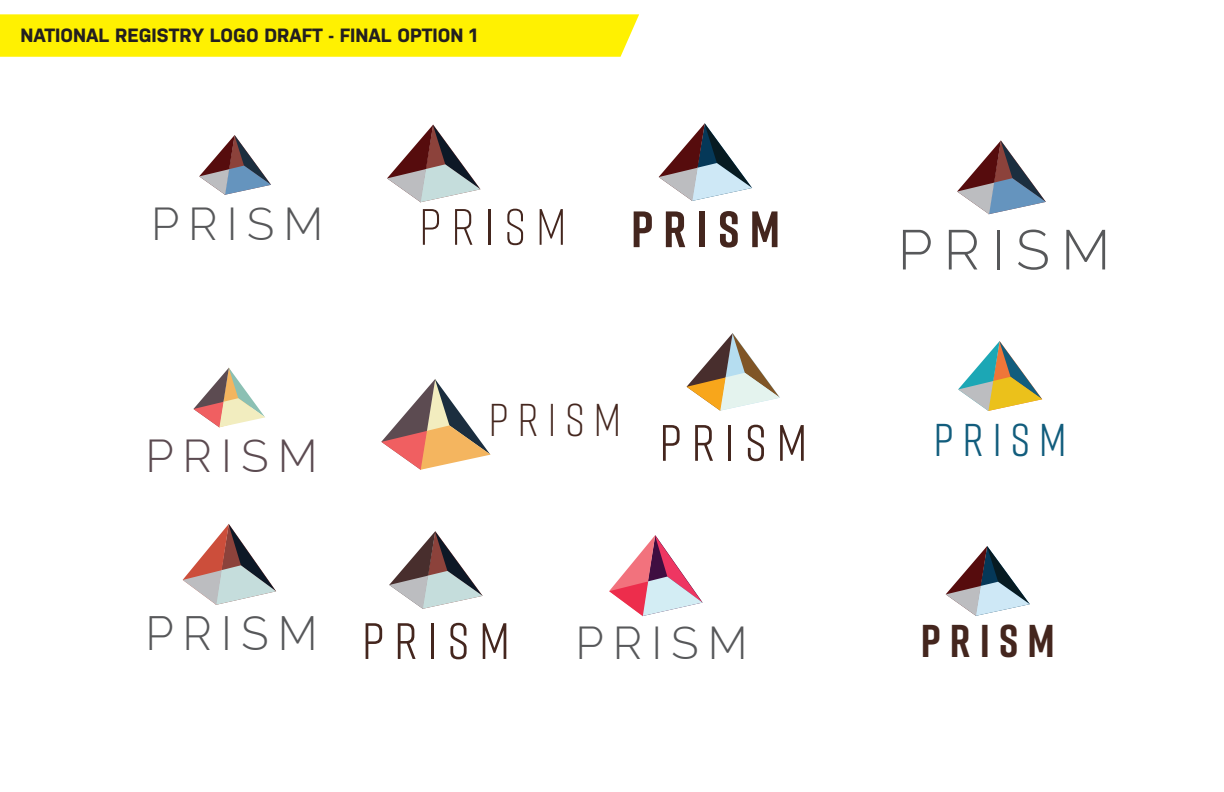
<style>
.page{position:relative;width:1224px;height:792px;background:#fff}
.page>*{position:absolute;margin:0;border:0;box-sizing:border-box;transform-origin:0 0}
.t1{font:300 55.8px "Raleway";letter-spacing:.2em;color:#57585a}
.t2{font:51px "Rift";letter-spacing:.2em;color:#44261e}
.t3{font:300 51px "Rift";letter-spacing:.2em;color:#44261e}
.t4{font:700 51px "Rift";letter-spacing:.2em;color:#44261e}
.t5{font:300 47.1px "Raleway";letter-spacing:.2em;color:#57585a;scale:.96 1}
.t6{font:300 45.9px "Rift";letter-spacing:.2em;color:#44261e}
.t7{font:45.9px "Rift";letter-spacing:.2em;color:#125d7d}
.t8{font:700 45.9px "Rift";letter-spacing:.2em;color:#44261e}
.t9{font:300 45.2px "Raleway";letter-spacing:.2em;color:#57585a}
.t10{font:300 45.2px "Raleway";letter-spacing:.2em;color:#5c4b51}
.t11{font:700 19.2px "Nudista";color:#231f20}
</style>
<div class="page">
<svg style="left:957px;top:140px;width:89px;height:74px"></svg>
<svg style="left:199px;top:135px;width:72px;height:60px"></svg>
<svg style="left:193px;top:368px;width:72px;height:59px"></svg>
<svg style="left:183px;top:524px;width:93px;height:81px"></svg>
<svg style="left:381px;top:379px;width:110px;height:91px"></svg>
<svg style="left:387px;top:125px;width:94px;height:77px"></svg>
<svg style="left:389px;top:531px;width:94px;height:78px"></svg>
<svg style="left:659px;top:123px;width:93px;height:78px"></svg>
<svg style="left:609px;top:535px;width:94px;height:81px"></svg>
<svg style="left:687px;top:333px;width:93px;height:78px"></svg>
<div style="left:0;top:14px;width:639px;height:43px;background:#fff101"></div>
<svg style="left:958px;top:341px;width:84px;height:70px"></svg>
<svg style="left:946px;top:546px;width:84px;height:70px"></svg>
<p class="t11" style="left:21px;top:24px;width:458px">NATIONAL REGISTRY LOGO DRAFT - FINAL OPTION 1</p>
<h3 class="t9" style="left:151px;top:197px;width:174px">PRISM</h3>
<h3 class="t10" style="left:145px;top:430px;width:174px">PRISM</h3>
<h2 class="t3" style="left:419px;top:191px;width:149px">PRISM</h2>
<h2 class="t4" style="left:631px;top:193px;width:150px">PRISM</h2>
<h3 class="t6" style="left:489px;top:388px;width:134px">PRISM</h3>
<h2 class="t2" style="left:660px;top:407px;width:149px">PRISM</h2>
<h3 class="t5" style="left:145px;top:606px;width:181px">PRISM</h3>
<h2 class="t2" style="left:362px;top:605px;width:149px">PRISM</h2>
<h3 class="t9" style="left:576px;top:616px;width:174px">PRISM</h3>
<h1 class="t1" style="left:898px;top:217px;width:214px">PRISM</h1>
<h3 class="t7" style="left:934px;top:408px;width:134px">PRISM</h3>
<h3 class="t8" style="left:921px;top:609px;width:136px">PRISM</h3>
</div>
